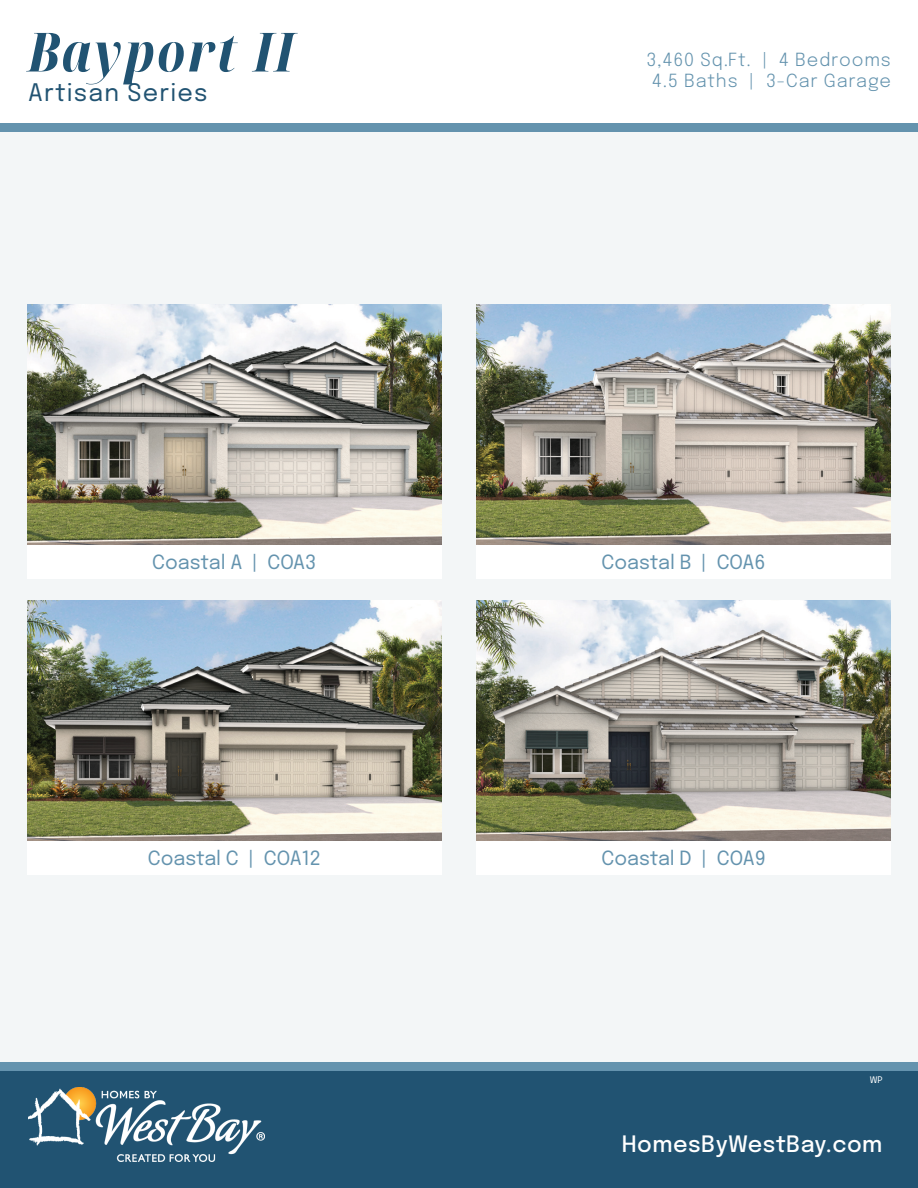
<style>
.page{position:relative;width:918px;height:1188px;background:#fff}
.page>*{position:absolute;margin:0;border:0;box-sizing:border-box;transform-origin:0 0}
.t1{font:italic 54px "Noto Serif Display";letter-spacing:.05em;color:#215372}
.t2{font:24px "Epilogue";letter-spacing:.05em;color:#215372}
.t3{font:500 22.5px "Epilogue";letter-spacing:.02em;color:#fff}
.t4{font:19.5px "Epilogue";color:#6493ae}
.t5{font:18px "Epilogue";letter-spacing:.05em;color:#6493ae}
.t6{font:9px "Epilogue";color:#fff}
</style>
<div class="page">
<div style="left:0;top:130px;width:918px;height:1058px;background:#f3f6f7"></div>
<div style="left:0;top:1066px;width:918px;height:122px;background:#215372"></div>
<img style="left:28px;top:1087px;width:236px;height:74px">
<div style="left:0;top:123px;width:918px;height:9px;background:#6493ae"></div>
<div style="left:0;top:1062px;width:918px;height:8px;background:#6493ae"></div>
<div style="left:27px;top:545px;width:415px;height:34px;background:#fff"></div>
<div style="left:476px;top:545px;width:415px;height:34px;background:#fff"></div>
<div style="left:27px;top:840px;width:415px;height:34px;background:#fff"></div>
<div style="left:476px;top:840px;width:415px;height:34px;background:#fff"></div>
<img style="left:27px;top:305px;width:415px;height:240px">
<img style="left:476px;top:305px;width:415px;height:240px">
<img style="left:27px;top:600px;width:415px;height:240px">
<img style="left:476px;top:600px;width:415px;height:240px">
<p class="t1" style="left:28px;top:14px;width:267px">Bayport II</p>
<p class="t2" style="left:28px;top:76px;width:181px">Artisan Series</p>
<p class="t5" style="left:646px;top:46px;width:246px">3,460 Sq.Ft. | 4 Bedrooms</p>
<p class="t5" style="left:652px;top:68px;width:240px">4.5 Baths | 3-Car Garage</p>
<p class="t4" style="left:152px;top:549px;width:166px">Coastal A | COA3</p>
<p class="t4" style="left:602px;top:549px;width:166px">Coastal B | COA6</p>
<p class="t4" style="left:148px;top:844px;width:175px">Coastal C | COA12</p>
<p class="t4" style="left:601px;top:844px;width:166px">Coastal D | COA9</p>
<p class="t6" style="left:870px;top:1074px;width:14px">WP</p>
<p class="t3" style="left:622px;top:1127px;width:262px">HomesByWestBay.com</p>
</div>
